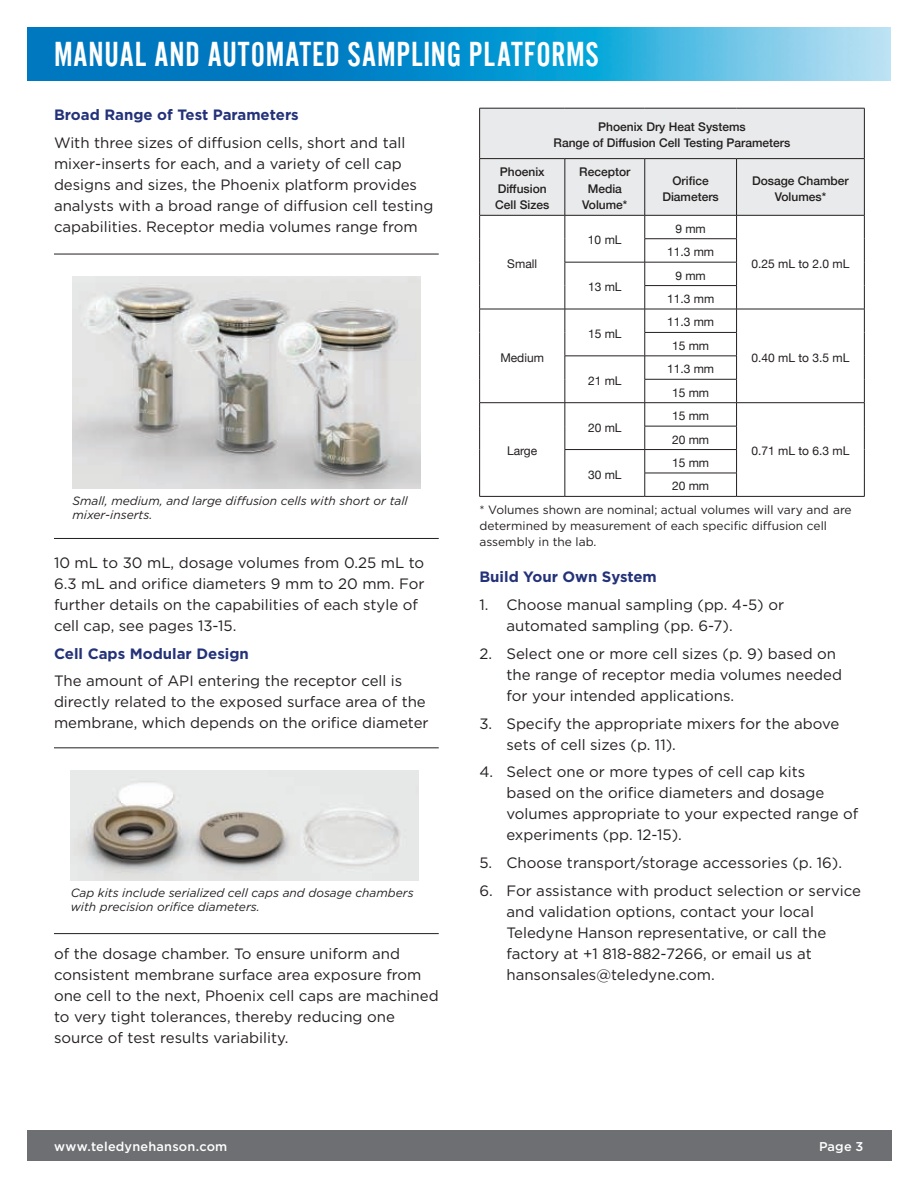
<style>
.page{position:relative;width:918px;height:1188px;background:#fff}
.page>*{position:absolute;margin:0;border:0;box-sizing:border-box;transform-origin:0 0}
.t1{font:36px "Alternate Gothic LT No 2";letter-spacing:.02em;color:#fff}
.t2{font:15px/21px "Gotham";color:#231f20}
.t3{font:700 15px "Gotham";color:#243279}
.t4{font:500 12.75px "Gotham";letter-spacing:.015em;color:#fff}
.t5{font:italic 12px/14.4px "Gotham";color:#231f20}
.t6{font:500 12px/16.5px "Helvetica Neue";color:#231f20;text-align:center}
.t7{font:12px/23.4px "Helvetica Neue";color:#231f20;text-align:center}
.t8{font:12px/15.9px "Gotham";color:#231f20}
</style>
<div class="page">
<hr style="left:479px;top:496px;width:86px;height:1px;background:#231f20">
<hr style="left:737px;top:496px;width:128px;height:1px;background:#231f20">
<hr style="left:565px;top:496px;width:80px;height:1px;background:#231f20">
<svg style="left:479px;top:108px;width:386px;height:388px"></svg>
<hr style="left:645px;top:496px;width:92px;height:1px;background:#231f20">
<div style="left:27px;top:1130px;width:864px;height:31px;background:#6d6f72"></div>
<img style="left:27px;top:27px;width:864px;height:54px">
<hr style="left:54px;top:254px;width:385px;height:1px;background:#231f20">
<hr style="left:54px;top:538px;width:385px;height:1px;background:#231f20">
<img style="left:72px;top:277px;width:348px;height:211px">
<hr style="left:54px;top:748px;width:385px;height:1px;background:#231f20">
<hr style="left:54px;top:933px;width:385px;height:1px;background:#231f20">
<img style="left:71px;top:771px;width:348px;height:110px">
<h1 class="t1" style="left:54px;top:33px;width:547px">MANUAL AND AUTOMATED SAMPLING PLATFORMS</h1>
<p class="t3" style="left:54px;top:108px;width:246px">Broad Range of Test Parameters</p>
<p class="t2" style="left:54px;top:133px;width:381px">With three sizes of diffusion cells, short and tall mixer-inserts for each, and a variety of cell cap designs and sizes, the Phoenix platform provides analysts with a broad range of diffusion cell testing capabilities. Receptor media volumes range from</p>
<p class="t5" style="left:72px;top:494px;width:337px">Small, medium, and large diffusion cells with short or tall mixer-inserts.</p>
<p class="t2" style="left:54px;top:553px;width:372px">10 mL to 30 mL, dosage volumes from 0.25 mL to 6.3 mL and orifice diameters 9 mm to 20 mm. For further details on the capabilities of each style of cell cap, see pages 13-15.</p>
<p class="t3" style="left:54px;top:646px;width:196px">Cell Caps Modular Design</p>
<p class="t2" style="left:54px;top:671px;width:376px">The amount of API entering the receptor cell is directly related to the exposed surface area of the membrane, which depends on the orifice diameter</p>
<p class="t5" style="left:71px;top:886px;width:344px">Cap kits include serialized cell caps and dosage chambers with precision orifice diameters.</p>
<p class="t2" style="left:54px;top:944px;width:386px">of the dosage chamber. To ensure uniform and consistent membrane surface area exposure from one cell to the next, Phoenix cell caps are machined to very tight tolerances, thereby reducing one source of test results variability.</p>
<p class="t6" style="left:554px;top:120px;width:238px">Phoenix Dry Heat Systems<br>Range of Diffusion Cell Testing Parameters</p>
<p class="t6" style="left:495px;top:165px;width:56px">Phoenix<br>Diffusion<br>Cell Sizes</p>
<p class="t6" style="left:579px;top:165px;width:53px">Receptor<br>Media<br>Volume*</p>
<p class="t6" style="left:662px;top:171px;width:58px">Orifice<br>Diameters</p>
<p class="t6" style="left:752px;top:171px;width:98px">Dosage Chamber<br>Volumes*</p>
<p class="t7" style="left:507px;top:253px;width:31px">Small</p>
<p class="t7" style="left:500px;top:347px;width:45px">Medium</p>
<p class="t7" style="left:588px;top:230px;width:35px">10 mL</p>
<p class="t7" style="left:675px;top:218px;width:32px">9 mm</p>
<p class="t7" style="left:667px;top:241px;width:49px">11.3 mm</p>
<p class="t7" style="left:588px;top:276px;width:35px">13 mL</p>
<p class="t7" style="left:667px;top:265px;width:49px">9 mm<br>11.3 mm</p>
<p class="t7" style="left:588px;top:323px;width:35px">15 mL</p>
<p class="t7" style="left:667px;top:312px;width:49px">11.3 mm</p>
<p class="t7" style="left:672px;top:335px;width:39px">15 mm</p>
<p class="t7" style="left:588px;top:370px;width:35px">21 mL</p>
<p class="t7" style="left:667px;top:358px;width:49px">11.3 mm<br>15 mm</p>
<p class="t7" style="left:588px;top:417px;width:35px">20 mL</p>
<p class="t7" style="left:672px;top:405px;width:39px">15 mm</p>
<p class="t7" style="left:672px;top:429px;width:39px">20 mm</p>
<p class="t7" style="left:752px;top:253px;width:99px">0.25 mL to 2.0 mL</p>
<p class="t7" style="left:752px;top:347px;width:99px">0.40 mL to 3.5 mL</p>
<p class="t7" style="left:507px;top:440px;width:32px">Large</p>
<p class="t7" style="left:752px;top:440px;width:99px">0.71 mL to 6.3 mL</p>
<p class="t7" style="left:588px;top:464px;width:35px">30 mL</p>
<p class="t7" style="left:672px;top:452px;width:39px;text-align:left">15 mm<br>20 mm</p>
<p class="t8" style="left:479px;top:503px;width:374px">* Volumes shown are nominal; actual volumes will vary and are determined by measurement of each specific diffusion cell assembly in the lab.</p>
<p class="t3" style="left:479px;top:570px;width:179px">Build Your Own System</p>
<p class="t2" style="left:506px;top:595px;width:279px;text-indent:-27px">1. Choose manual sampling (pp. 4-5) or automated sampling (pp. 6-7).</p>
<p class="t2" style="left:506px;top:644px;width:337px;text-indent:-27px">2. Select one or more cell sizes (p. 9) based on the range of receptor media volumes needed for your intended applications.</p>
<p class="t2" style="left:506px;top:714px;width:334px;text-indent:-27px">3. Specify the appropriate mixers for the above sets of cell sizes (p. 11).</p>
<p class="t2" style="left:506px;top:762px;width:353px;text-indent:-27px">4. Select one or more types of cell cap kits<br>based on the orifice diameters and dosage volumes appropriate to your expected range of experiments (pp. 12-15).</p>
<p class="t2" style="left:479px;top:853px;width:364px">5. Choose transport/storage accessories (p. 16).</p>
<p class="t2" style="left:506px;top:881px;width:356px;text-indent:-27px">6. For assistance with product selection or service and validation options, contact your local Teledyne Hanson representative, or call the factory at +1 818-882-7266, or email us at hansonsales@teledyne.com.</p>
<p class="t4" style="left:54px;top:1140px;width:175px">www.teledynehanson.com</p>
<p class="t4" style="left:819px;top:1140px;width:46px">Page 3</p>
</div>
